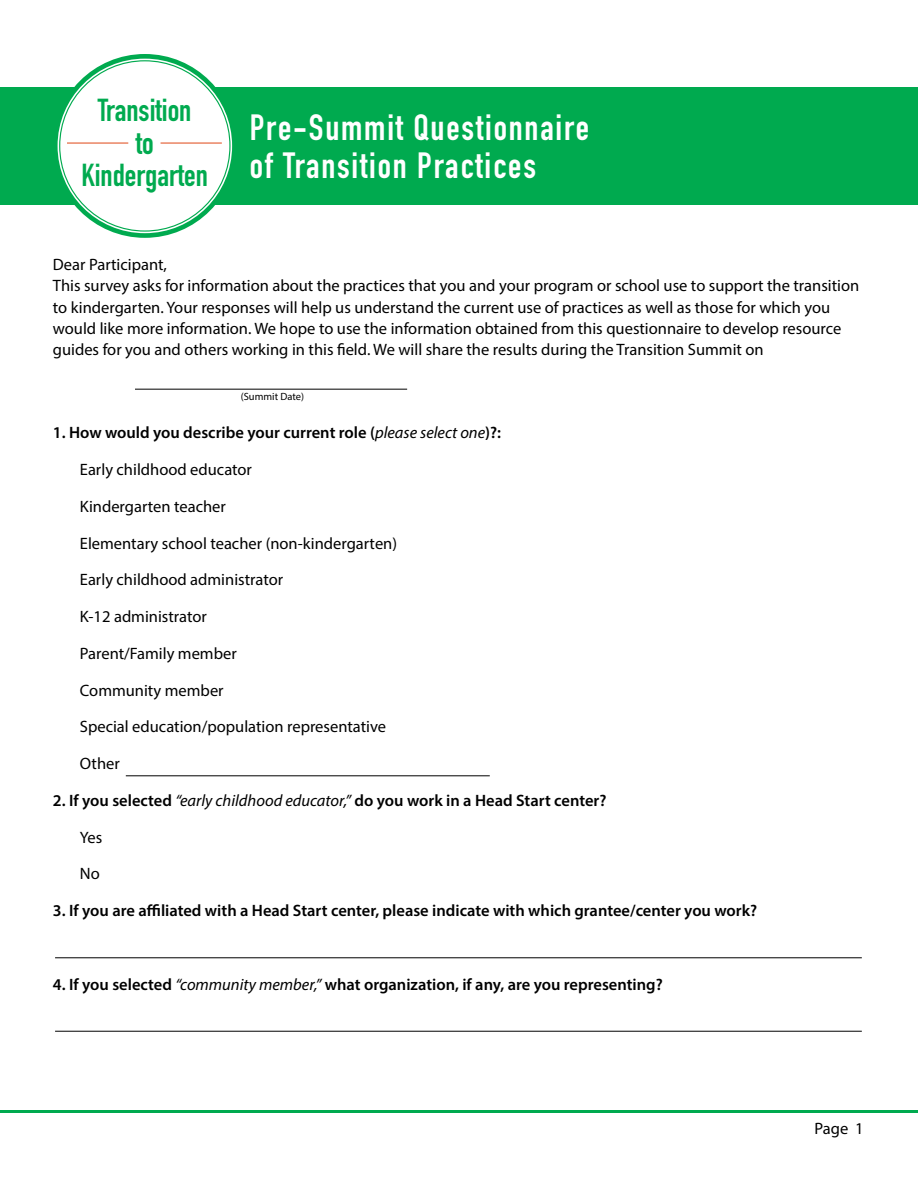
<style>
.page{position:relative;width:918px;height:1188px;background:#fff}
.page>*{position:absolute;margin:0;border:0;box-sizing:border-box;transform-origin:0 0}
.t1{font:700 36px/37.5px "DIN Condensed";letter-spacing:.05em;color:#fff}
.t2{font:700 31.35px/32.5px "DIN Condensed";color:#00aa4f;text-align:center}
.t3{font:16.5px/21px "Myriad Pro";color:#000}
.t4{font:600 16.5px "Myriad Pro";color:#000}
.t5{font:10.5px "Myriad Pro";color:#000}
.s1{font-weight:400;font-style:italic}
</style>
<div class="page">
<div style="left:0;top:87px;width:918px;height:117px;background:#00aa4f"></div>
<svg style="left:55px;top:56px;width:179px;height:180px"></svg>
<div style="left:53px;top:54px;width:184px;height:184px;border:5px solid #00aa4f;border-radius:50%"></div>
<div style="left:60px;top:61px;width:170px;height:170px;background:#fff;border-radius:50%"></div>
<hr style="left:67px;top:142px;width:61px;height:2px;background:#e5673e">
<hr style="left:161px;top:142px;width:61px;height:2px;background:#e5673e">
<hr style="left:0;top:1110px;width:918px;height:2px;background:#00aa4f">
<hr style="left:55px;top:1031px;width:807px;height:1px;background:#000">
<hr style="left:55px;top:958px;width:807px;height:1px;background:#000">
<hr style="left:126px;top:776px;width:364px;height:1px;background:#000">
<hr style="left:135px;top:389px;width:272px;height:1px;background:#000">
<h2 class="t2" style="left:81px;top:94px;width:128px">Transition<br>to<br>Kindergarten</h2>
<h1 class="t1" style="left:250px;top:109px;width:341px">Pre-Summit Questionnaire of Transition Practices</h1>
<p class="t3" style="left:53px;top:254px;width:808px">Dear Participant,<br>This survey asks for information about the practices that you and your program or school use to support the transition to kindergarten. Your responses will help us understand the current use of practices as well as those for which you would like more information. We hope to use the information obtained from this questionnaire to develop resource guides for you and others working in this feld. We will share the results during the Transition Summit on</p>
<p class="t5" style="left:241px;top:390px;width:65px">(Summit Date)</p>
<p class="t4" style="left:53px;top:422px;width:450px">1. How would you describe your current role (<span class="s1">please select one</span>)?:</p>
<p class="t3" style="left:80px;top:459px;width:174px">Early childhood educator</p>
<p class="t3" style="left:80px;top:496px;width:148px">Kindergarten teacher</p>
<p class="t3" style="left:80px;top:532px;width:319px">Elementary school teacher (non-kindergarten)</p>
<p class="t3" style="left:80px;top:569px;width:205px">Early childhood administrator</p>
<p class="t3" style="left:80px;top:606px;width:129px">K-12 administrator</p>
<p class="t3" style="left:80px;top:643px;width:158px">Parent/Family member</p>
<p class="t3" style="left:80px;top:679px;width:145px">Community member</p>
<p class="t3" style="left:80px;top:716px;width:308px">Special education/population representative</p>
<p class="t3" style="left:80px;top:753px;width:41px">Other</p>
<p class="t4" style="left:53px;top:790px;width:555px">2. If you selected <span class="s1">“early childhood educator,”</span> do you work in a Head Start center?</p>
<p class="t3" style="left:80px;top:826px;width:24px">Yes</p>
<p class="t3" style="left:80px;top:863px;width:21px">No</p>
<p class="t4" style="left:53px;top:900px;width:706px">3. If you are afliated with a Head Start center, please indicate with which grantee/center you work?</p>
<p class="t4" style="left:53px;top:974px;width:611px">4. If you selected <span class="s1">“community member,”</span> what organization, if any, are you representing?</p>
<p class="t3" style="left:815px;top:1118px;width:51px">Page 1</p>
</div>
